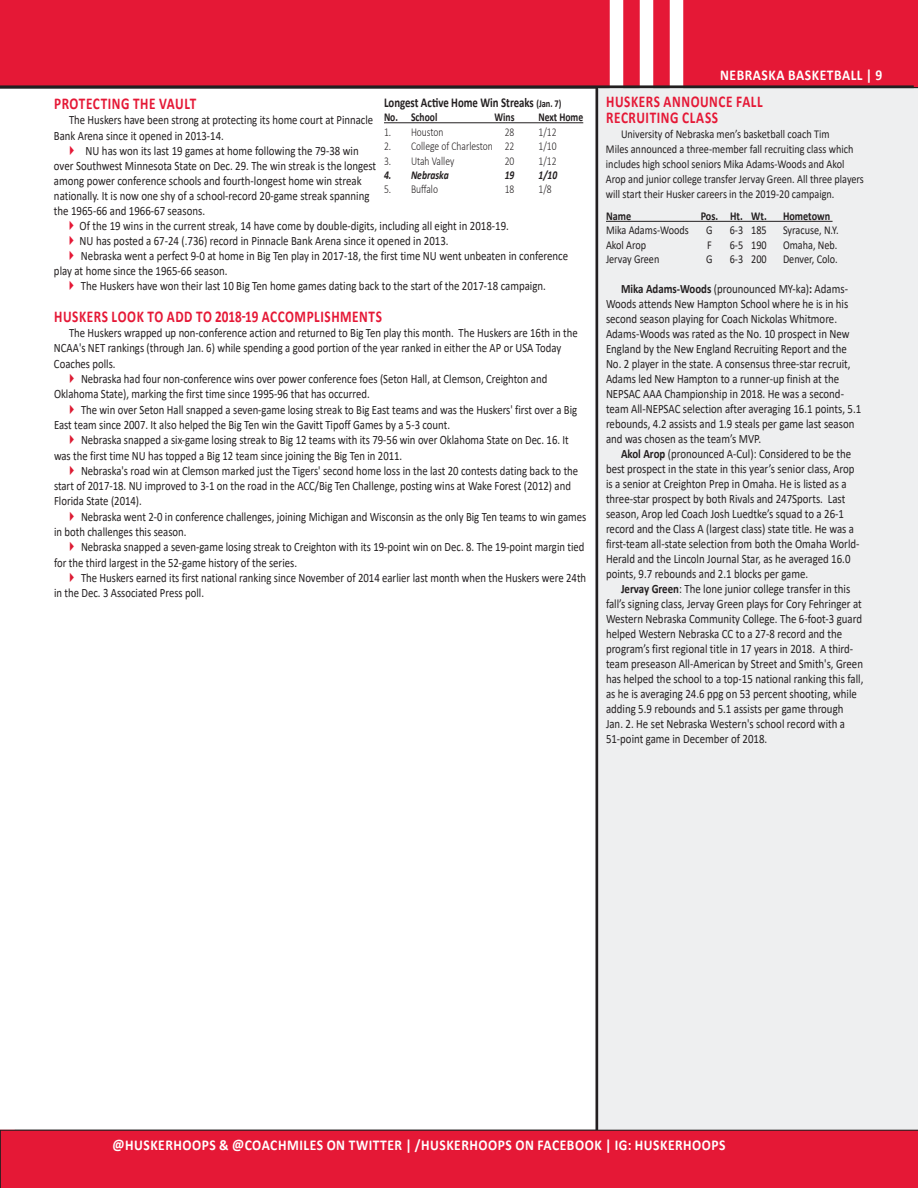
<style>
.page{position:relative;width:918px;height:1188px;background:#fff}
.page>*{position:absolute;margin:0;border:0;box-sizing:border-box;transform-origin:0 0}
.t1{font:700 16.5px "Calibri";letter-spacing:.04em;color:#e51836;scale:.8 1}
.t2{font:700 15px "Calibri";letter-spacing:.04em;color:#fff;scale:.9 1}
.t3{font:700 13.5px "Calibri";color:#231f20;scale:.8 1}
.t4{font:12.75px/15px "Calibri";color:#231f20;scale:.85 1}
.t5{font:12.75px/15.3px "Calibri";color:#231f20;scale:.84 1}
.t6{font:12px/15px "Calibri";color:#231f20;scale:.85 1}
.t7{font:300 12px "Calibri";color:#231f20;scale:.8 1}
.t8{font:700 12px "Calibri";color:#231f20;scale:.85 1}
.t9{font:700 12px "Calibri";color:#231f20;scale:.8 1}
.t10{font:italic 700 12px "Calibri";color:#231f20;scale:.8 1}
.s1{font-size:10.5px}
.s2{font-weight:700}
</style>
<div class="page">
<hr style="left:596px;top:87px;width:2px;height:1047px;background:#231f20">
<div style="left:0;top:0;width:918px;height:87px;background:#e51836"></div>
<div style="left:610px;top:0;width:13px;height:94px;background:#fff"></div>
<div style="left:640px;top:0;width:13px;height:94px;background:#fff"></div>
<div style="left:670px;top:0;width:13px;height:94px;background:#fff"></div>
<hr style="left:0;top:85px;width:914px;height:3px;background:#231f20">
<div style="left:598px;top:88px;width:320px;height:1043px;background:#eeeff0"></div>
<div style="left:0;top:1130px;width:918px;height:58px;background:#e51836"></div>
<hr style="left:384px;top:122px;width:199px;height:1px;background:#231f20">
<hr style="left:606px;top:221px;width:227px;height:1px;background:#231f20">
<p class="t3" style="left:384px;top:93px;width:223px">Longest Active Home Win Streaks <span class="s1">(Jan. 7)</span></p>
<p class="t9" style="left:384px;top:109px;width:68px">No. School</p>
<p class="t9" style="left:494px;top:109px;width:27px">Wins</p>
<p class="t9" style="left:539px;top:109px;width:57px">Next Home</p>
<p class="t7" style="left:384px;top:124px;width:76px">1. Houston</p>
<p class="t7" style="left:505px;top:124px;width:14px">28</p>
<p class="t7" style="left:539px;top:124px;width:24px">1/12</p>
<p class="t7" style="left:384px;top:139px;width:165px">2. College of Charleston 22</p>
<p class="t7" style="left:539px;top:139px;width:24px">1/10</p>
<p class="t7" style="left:384px;top:153px;width:89px">3. Utah Valley</p>
<p class="t7" style="left:505px;top:153px;width:14px">20</p>
<p class="t7" style="left:539px;top:153px;width:24px">1/12</p>
<p class="t10" style="left:384px;top:167px;width:82px">4. Nebraska</p>
<p class="t10" style="left:505px;top:167px;width:14px">19</p>
<p class="t10" style="left:539px;top:167px;width:25px">1/10</p>
<p class="t7" style="left:384px;top:182px;width:69px">5. Buffalo</p>
<p class="t7" style="left:505px;top:182px;width:14px">18</p>
<p class="t7" style="left:539px;top:182px;width:18px">1/8</p>
<p class="t1" style="left:54px;top:92px;width:179px">PROTECTING THE VAULT</p>
<p class="t5" style="left:54px;top:112px;width:381px;text-indent:15px">The Huskers have been strong at protecting its home court at Pinnacle<br>Bank Arena since it opened in 2013-14.</p>
<p class="t4" style="left:54px;top:143px;width:381px;text-indent:32px">NU has won its last 19 games at home following the 79-38 win over Southwest Minnesota State on Dec. 29. The win streak is the longest among power conference schools and fourth-longest home win streak nationally. It is now one shy of a school-record 20-game streak spanning the 1965-66 and 1966-67 seasons.</p>
<p class="t4" style="left:80px;top:218px;width:507px">Of the 19 wins in the current streak, 14 have come by double-digits, including all eight in 2018-19.</p>
<p class="t4" style="left:80px;top:233px;width:436px">NU has posted a 67-24 (.736) record in Pinnacle Bank Arena since it opened in 2013.</p>
<p class="t4" style="left:54px;top:248px;width:607px;text-indent:27px">Nebraska went a perfect 9-0 at home in Big Ten play in 2017-18, the first time NU went unbeaten in conference play at home since the 1965-66 season.</p>
<p class="t4" style="left:81px;top:278px;width:549px">The Huskers have won their last 10 Big Ten home games dating back to the start of the 2017-18 campaign.</p>
<p class="t1" style="left:54px;top:305px;width:411px">HUSKERS LOOK TO ADD TO 2018-19 ACCOMPLISHMENTS</p>
<p class="t5" style="left:54px;top:325px;width:625px;text-indent:15px">The Huskers wrapped up non-conference action and returned to Big Ten play this month. The Huskers are 16th in the<br>NCAA's NET rankings (through Jan. 6) while spending a good portion of the year ranked in either the AP or USA Today<br>Coaches polls.</p>
<p class="t5" style="left:54px;top:371px;width:589px;text-indent:27px">Nebraska had four non-conference wins over power conference foes (Seton Hall, at Clemson, Creighton and<br>Oklahoma State), marking the first time since 1995-96 that has occurred.</p>
<p class="t5" style="left:54px;top:401px;width:624px;text-indent:27px">The win over Seton Hall snapped a seven-game losing streak to Big East teams and was the Huskers' first over a Big<br>East team since 2007. It also helped the Big Ten win the Gavitt Tipoff Games by a 5-3 count.</p>
<p class="t5" style="left:54px;top:432px;width:614px;text-indent:27px">Nebraska snapped a six-game losing streak to Big 12 teams with its 79-56 win over Oklahoma State on Dec. 16. It was the first time NU has topped a Big 12 team since joining the Big Ten in 2011.</p>
<p class="t5" style="left:54px;top:463px;width:626px;text-indent:27px">Nebraska's road win at Clemson marked just the Tigers' second home loss in the last 20 contests dating back to the start of 2017-18. NU improved to 3-1 on the road in the ACC/Big Ten Challenge, posting wins at Wake Forest (2012) and<br>Florida State (2014).</p>
<p class="t5" style="left:54px;top:509px;width:635px;text-indent:27px">Nebraska went 2-0 in conference challenges, joining Michigan and Wisconsin as the only Big Ten teams to win games in both challenges this season.</p>
<p class="t5" style="left:54px;top:539px;width:633px;text-indent:27px">Nebraska snapped a seven-game losing streak to Creighton with its 19-point win on Dec. 8. The 19-point margin tied for the third largest in the 52-game history of the series.</p>
<p class="t5" style="left:54px;top:570px;width:635px;text-indent:27px">The Huskers earned its first national ranking since November of 2014 earlier last month when the Huskers were 24th in the Dec. 3 Associated Press poll.</p>
<p class="t2" style="left:735px;top:65px;width:182px">NEBRASKA BASKETBALL| 9| 9</p>
<p class="t2" style="left:720px;top:65px;width:160px">NEBRASKA BASKETBALL</p>
<p class="t1" style="left:606px;top:89px;width:197px">HUSKERS ANNOUNCE FALL</p>
<p class="t1" style="left:606px;top:106px;width:141px">RECRUITING CLASS</p>
<p class="t6" style="left:606px;top:126px;width:305px;text-indent:15px">University of Nebraska men’s basketball coach Tim<br>Miles announced a three-member fall recruiting class which includes high school seniors Mika Adams-Woods and Akol Arop and junior college transfer Jervay Green. All three players will start their Husker careers in the 2019-20 campaign.</p>
<p class="t8" style="left:606px;top:208px;width:31px">Name</p>
<p class="t8" style="left:701px;top:208px;width:79px">Pos. Ht. Wt.</p>
<p class="t8" style="left:783px;top:208px;width:57px">Hometown</p>
<p class="t6" style="left:606px;top:223px;width:99px">Mika Adams-Woods</p>
<p class="t6" style="left:706px;top:223px;width:9px">G</p>
<p class="t6" style="left:730px;top:223px;width:45px">6-3 185</p>
<p class="t6" style="left:783px;top:223px;width:67px">Syracuse, N.Y.</p>
<p class="t6" style="left:606px;top:237px;width:49px">Akol Arop</p>
<p class="t6" style="left:707px;top:237px;width:7px">F</p>
<p class="t6" style="left:730px;top:237px;width:45px">6-5 190</p>
<p class="t6" style="left:783px;top:237px;width:66px">Omaha, Neb.</p>
<p class="t6" style="left:606px;top:251px;width:64px">Jervay Green</p>
<p class="t6" style="left:706px;top:251px;width:9px">G</p>
<p class="t6" style="left:730px;top:251px;width:45px">6-3 200</p>
<p class="t6" style="left:783px;top:251px;width:66px">Denver, Colo.</p>
<p class="t4" style="left:606px;top:281px;width:302px;text-indent:15px"><span class="s2">Mika Adams-Woods</span> (prounounced MY-ka)<span class="s2">:</span> Adams-Woods attends New Hampton School where he is in his second season playing for Coach Nickolas Whitmore.<br>Adams-Woods was rated as the No. 10 prospect in New England by the New England Recruiting Report and the No. 2 player in the state. A consensus three-star recruit, Adams led New Hampton to a runner-up finish at the NEPSAC AAA Championship in 2018. He was a second&shy;team All-NEPSAC selection after averaging 16.1 points, 5.1 rebounds, 4.2 assists and 1.9 steals per game last season and was chosen as the team’s MVP.</p>
<p class="t4" style="left:606px;top:446px;width:300px;text-indent:15px"><span class="s2">Akol Arop</span> (pronounced A-Cul): Considered to be the best prospect in the state in this year’s senior class, Arop is a senior at Creighton Prep in Omaha. He is listed as a three-star prospect by both Rivals and 247Sports. Last season, Arop led Coach Josh Luedtke’s squad to a 26-1 record and the Class A (largest class) state title. He was a first-team all-state selection from both the Omaha World-Herald and the Lincoln Journal Star, as he averaged 16.0 points, 9.7 rebounds and 2.1 blocks per game.</p>
<p class="t4" style="left:606px;top:581px;width:304px;text-indent:15px"><span class="s2">Jervay Green</span>: The lone junior college transfer in this fall’s signing class, Jervay Green plays for Cory Fehringer at Western Nebraska Community College. The 6-foot-3 guard helped Western Nebraska CC to a 27-8 record and the program’s first regional title in 17 years in 2018. A third&shy;team preseason All-American by Street and Smith's, Green has helped the school to a top-15 national ranking this fall, as he is averaging 24.6 ppg on 53 percent shooting, while adding 5.9 rebounds and 5.1 assists per game through Jan. 2. He set Nebraska Western's school record with a 51-point game in December of 2018.</p>
<p class="t2" style="left:112px;top:1134px;width:683px">@HUSKERHOOPS &amp; @COACHMILES ON TWITTER | /HUSKERHOOPS ON FACEBOOK | IG: HUSKERHOOPS</p>
</div>
